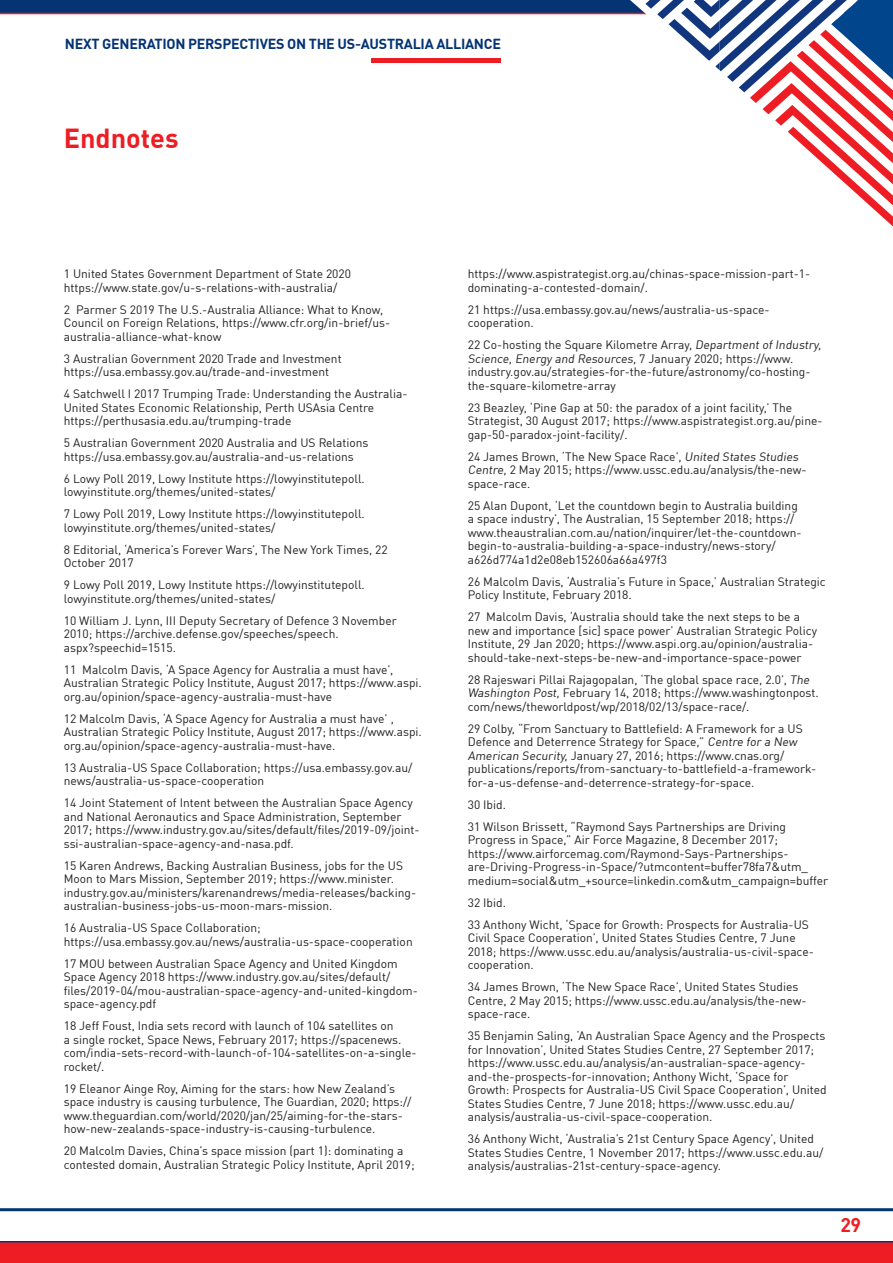
<style>
.page{position:relative;width:893px;height:1263px;background:#fff}
.page>*{position:absolute;margin:0;border:0;box-sizing:border-box;transform-origin:0 0}
.Red_Heading_18_copy{font:700 27px "DIN Offc";color:#ee1d23}
.t1{font:700 19.5px "DIN Offc";color:#ee1d23}
.t2{font:700 14.25px "DIN Offc";letter-spacing:-.02em;color:#053474}
.Endnote{font:12px/13.5px "DIN Offc";color:#231f20}
</style>
<div class="page">
<hr style="left:0;top:1208px;width:893px;height:3px;background:#053474">
<div style="left:0;top:1242px;width:893px;height:21px;background:#ee1d23"></div>
<hr style="left:0;top:1241px;width:893px;height:1px;background:#053474">
<div style="left:0;top:0;width:893px;height:13px;background:#053474"></div>
<hr style="left:0;top:13px;width:893px;height:1px;background:#ee1d23">
<svg style="left:630px;top:0;width:263px;height:226px"></svg>
<div style="left:372px;top:58px;width:129px;height:5px;background:#ee1d23"></div>
<p class="t2" style="left:65px;top:35px;width:438px">NEXT GENERATION PERSPECTIVES ON THE US-AUSTRALIA ALLIANCE</p>
<p class="Red_Heading_18_copy" style="left:64px;top:121px;width:116px">Endnotes</p>
<p class="Endnote" style="left:64px;top:267px;width:289px">1 United States Government Department of State 2020 https://www.state.gov/u-s-relations-with-australia/</p>
<p class="Endnote" style="left:64px;top:302px;width:328px">2 Parmer S 2019 The U.S.-Australia Alliance: What to Know,<br>Council on Foreign Relations, https://www.cfr.org/in-brief/us&shy;australia-alliance-what-know</p>
<p class="Endnote" style="left:64px;top:351px;width:279px">3 Australian Government 2020 Trade and Investment https://usa.embassy.gov.au/trade-and-investment</p>
<p class="Endnote" style="left:64px;top:387px;width:345px">4 Satchwell I 2017 Trumping Trade: Understanding the Australia-<br>United States Economic Relationship, Perth USAsia Centre https://perthusasia.edu.au/trumping-trade</p>
<p class="Endnote" style="left:64px;top:436px;width:306px">5 Australian Government 2020 Australia and US Relations https://usa.embassy.gov.au/australia-and-us-relations</p>
<p class="Endnote" style="left:64px;top:471px;width:303px">6 Lowy Poll 2019, Lowy Institute https://lowyinstitutepoll. lowyinstitute.org/themes/united-states/</p>
<p class="Endnote" style="left:64px;top:507px;width:303px">7 Lowy Poll 2019, Lowy Institute https://lowyinstitutepoll. lowyinstitute.org/themes/united-states/</p>
<p class="Endnote" style="left:64px;top:542px;width:325px">8 Editorial, ‘America’s Forever Wars’, The New York Times, 22<br>October 2017</p>
<p class="Endnote" style="left:64px;top:578px;width:303px">9 Lowy Poll 2019, Lowy Institute https://lowyinstitutepoll. lowyinstitute.org/themes/united-states/</p>
<p class="Endnote" style="left:64px;top:613px;width:334px">10 William J. Lynn, III Deputy Secretary of Defence 3 November<br>2010; https://archive.defense.gov/speeches/speech. aspx?speechid=1515.</p>
<p class="Endnote" style="left:64px;top:662px;width:359px">11 Malcolm Davis, ‘A Space Agency for Australia a must have’,<br>Australian Strategic Policy Institute, August 2017; https://www.aspi. org.au/opinion/space-agency-australia-must-have</p>
<p class="Endnote" style="left:64px;top:711px;width:359px">12 Malcolm Davis, ‘A Space Agency for Australia a must have’ ,<br>Australian Strategic Policy Institute, August 2017; https://www.aspi. org.au/opinion/space-agency-australia-must-have.</p>
<p class="Endnote" style="left:64px;top:760px;width:350px">13 Australia-US Space Collaboration; https://usa.embassy.gov.au/ news/australia-us-space-cooperation</p>
<p class="Endnote" style="left:64px;top:796px;width:357px">14 Joint Statement of Intent between the Australian Space Agency and National Aeronautics and Space Administration, September 2017; https://www.industry.gov.au/sites/default/files/2019-09/joint&shy;ssi-australian-space-agency-and-nasa.pdf.</p>
<p class="Endnote" style="left:64px;top:858px;width:354px">15 Karen Andrews, Backing Australian Business, jobs for the US Moon to Mars Mission, September 2019; https://www.minister. industry.gov.au/ministers/karenandrews/media-releases/backing&shy;australian-business-jobs-us-moon-mars-mission.</p>
<p class="Endnote" style="left:64px;top:921px;width:350px">16 Australia-US Space Collaboration; https://usa.embassy.gov.au/news/australia-us-space-cooperation</p>
<p class="Endnote" style="left:64px;top:956px;width:355px">17 MOU between Australian Space Agency and United Kingdom Space Agency 2018 https://www.industry.gov.au/sites/default/ files/2019-04/mou-australian-space-agency-and-united-kingdom&shy;space-agency.pdf</p>
<p class="Endnote" style="left:64px;top:1019px;width:354px">18 Jeff Foust, India sets record with launch of 104 satellites on<br>a single rocket, Space News, February 2017; https://spacenews. com/india-sets-record-with-launch-of-104-satellites-on-a-single&shy;rocket/.</p>
<p class="Endnote" style="left:64px;top:1081px;width:349px">19 Eleanor Ainge Roy, Aiming for the stars: how New Zealand’s space industry is causing turbulence, The Guardian, 2020; https:// www.theguardian.com/world/2020/jan/25/aiming-for-the-stars&shy;how-new-zealands-space-industry-is-causing-turbulence.</p>
<p class="Endnote" style="left:64px;top:1144px;width:352px">20 Malcolm Davies, China’s space mission (part 1): dominating a contested domain, Australian Strategic Policy Institute, April 2019;</p>
<p class="Endnote" style="left:468px;top:267px;width:344px">https://www.aspistrategist.org.au/chinas-space-mission-part-1- dominating-a-contested-domain/.</p>
<p class="Endnote" style="left:468px;top:302px;width:303px">21 https://usa.embassy.gov.au/news/australia-us-space&shy;cooperation.</p>
<p class="Endnote" style="left:468px;top:338px;width:357px">22 Co-hosting the Square Kilometre Array, Department of Industry, Science, Energy and Resources, 7 J a n u a ry 2 0 2 0 ; h tt ps ://www. industry.gov.au/strategies-for-the-future/astronomy/co-hosting&shy;the-square-kilometre-array</p>
<p class="Endnote" style="left:468px;top:400px;width:356px">23 Beazley, ‘Pine Gap at 50: the paradox of a joint facility,’ The<br>Strategist, 30 August 2017; https://www.aspistrategist.org.au/pine&shy;gap-50-paradox-joint-facility/.</p>
<p class="Endnote" style="left:468px;top:449px;width:340px">24 James Brown, ‘The New Space Race’, United States Studies<br>Centre, 2 May 2015; https://www.ussc.edu.au/analysis/the-new&shy;space-race.</p>
<p class="Endnote" style="left:468px;top:498px;width:335px">25 Alan Dupont, ‘Let the countdown begin to Australia building a space industry’, The Australian, 15 September 2018; https:// www.theaustralian.com.au/nation/inquirer/let-the-countdown&shy;begin-to-australia-building-a-space-industry/news-story/ a626d774a1d2e08eb152606a66a497f3</p>
<p class="Endnote" style="left:468px;top:574px;width:359px">26 Malcolm Davis, ‘Australia’s Future in Space,’ Australian Strategic<br>Policy Institute, February 2018.</p>
<p class="Endnote" style="left:468px;top:610px;width:351px">27 Malcolm Davis, ‘Australia should take the next steps to be a new and importance [sic] space power’ Australian Strategic Policy Institute, 29 Jan 2020; https://www.aspi.org.au/opinion/australia&shy;should-take-next-steps-be-new-and-importance-space-power</p>
<p class="Endnote" style="left:468px;top:672px;width:352px">28 Rajeswari Pillai Rajagopalan, ‘The global space race, 2.0’, The<br>Washington Post, February 14, 2018; https://www.washingtonpost. com/news/theworldpost/wp/2018/02/13/space-race/.</p>
<p class="Endnote" style="left:468px;top:721px;width:350px">29 Colby, “From Sanctuary to Battlefield: A Framework for a US Defence and Deterrence Strategy for Space,” Centre for a New American Security, January 27, 2016; https://www.cnas.org/ publications/reports/from-sanctuary-to-battlefield-a-framework&shy;for-a-us-defense-and-deterrence-strategy-for-space.</p>
<p class="Endnote" style="left:468px;top:797px;width:40px">30 Ibid.</p>
<p class="Endnote" style="left:468px;top:819px;width:362px">31 Wilson Brissett, “Raymond Says Partnerships are Driving Progress in Space,” Air Force Magazine, 8 December 2017; https://www.airforcemag.com/Raymond-Says-Partnerships&shy;are-Driving-Progress-in-Space/?utmcontent=buffer78fa7&amp;utm_ medium=social&amp;utm_+source=linkedin.com&amp;utm_campaign=buffer</p>
<p class="Endnote" style="left:468px;top:895px;width:40px">32 Ibid.</p>
<p class="Endnote" style="left:468px;top:917px;width:348px">33 Anthony Wicht, ‘Space for Growth: Prospects for Australia-US Civil Space Cooperation’, United States Studies Centre, 7 June 2018; https://www.ussc.edu.au/analysis/australia-us-civil-space&shy;cooperation.</p>
<p class="Endnote" style="left:468px;top:980px;width:340px">34 James Brown, ‘The New Space Race’, United States Studies<br>Centre, 2 May 2015; https://www.ussc.edu.au/analysis/the-new&shy;space-race.</p>
<p class="Endnote" style="left:468px;top:1029px;width:361px">35 Benjamin Saling, ‘An Australian Space Agency and the Prospects for Innovation’, United States Studies Centre, 27 September 2017; https://www.ussc.edu.au/analysis/an-australian-space-agency&shy;and-the-prospects-for-innovation; Anthony Wicht, ‘Space for Growth: Prospects for Australia-US Civil Space Cooperation’, United States Studies Centre, 7 June 2018; https://www.ussc.edu.au/ analysis/australia-us-civil-space-cooperation.</p>
<p class="Endnote" style="left:468px;top:1132px;width:357px">36 Anthony Wicht, ‘Australia’s 21st Century Space Agency’, United<br>States Studies Centre, 1 November 2017; https://www.ussc.edu.au/ analysis/australias-21st-century-space-agency.</p>
<h1 class="t1" style="left:840px;top:1212px;width:22px">29</h1>
</div>
